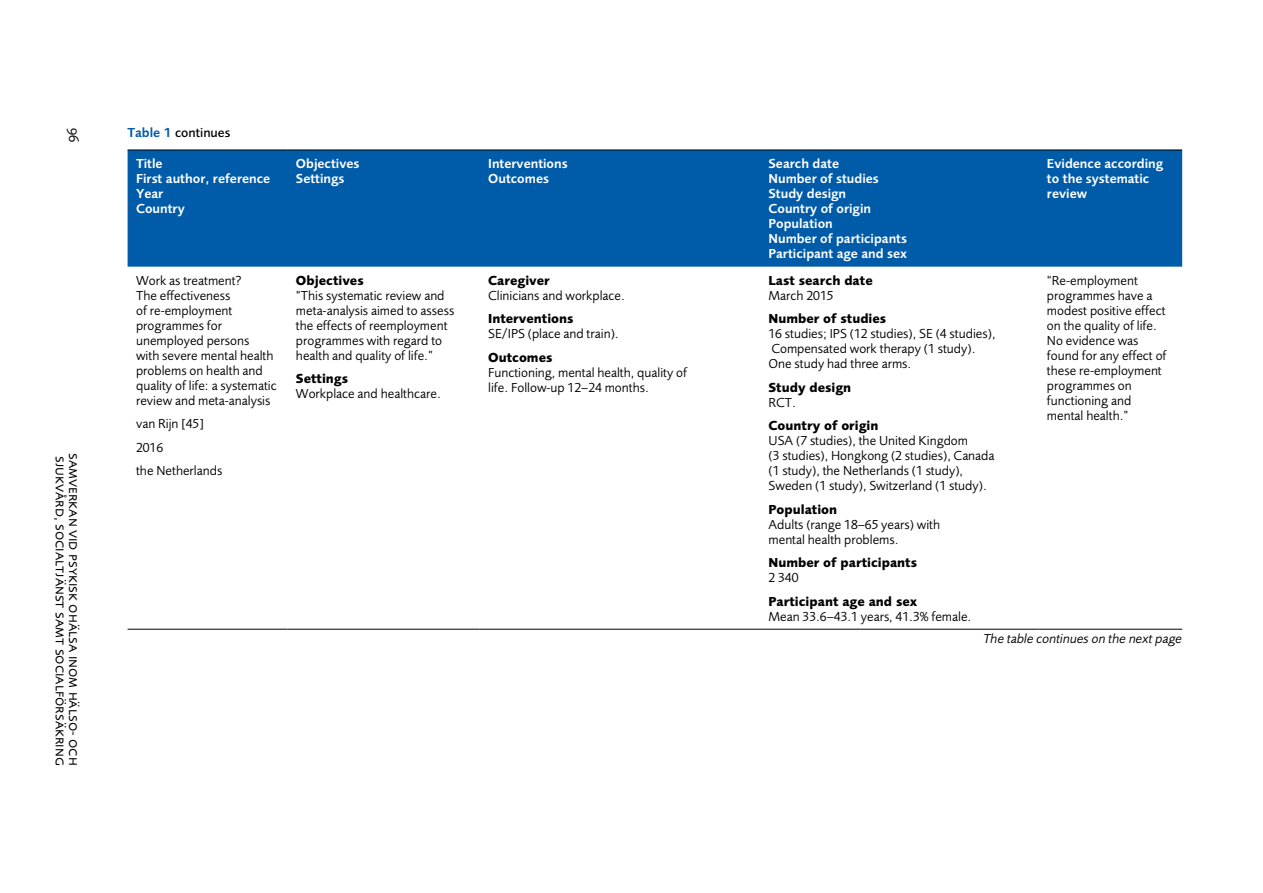
<style>
.page{position:relative;width:1263px;height:893px;background:#fff}
.page>*{position:absolute;margin:0;border:0;box-sizing:border-box;transform-origin:0 0}
.t1{font:15px "Foundry Sans Expert";color:#000}
.t2{font:13.5px/15px "Foundry Sans";color:#000}
.t3{font:600 13.5px/15px "Foundry Sans";color:#fff}
.t4{font:700 13.5px/15px "Foundry Sans";color:#000}
.t5{font:italic 13.5px "Foundry Sans";color:#000}
.t6{font:500 13.5px "Foundry Sans";color:#000}
.s1{font-weight:600;color:#005ba9}
.s2{font-weight:400}
.s3{font-weight:700}
</style>
<div class="page">
<div style="left:128px;top:151px;width:1054px;height:116px;background:#005ba9"></div>
<hr style="left:128px;top:629px;width:159px;height:1px;background:#000">
<hr style="left:287px;top:629px;width:193px;height:1px;background:#000">
<hr style="left:480px;top:629px;width:280px;height:1px;background:#000">
<hr style="left:760px;top:629px;width:278px;height:1px;background:#000">
<hr style="left:1038px;top:629px;width:144px;height:1px;background:#000">
<hr style="left:128px;top:150px;width:159px;height:1px;background:#000">
<hr style="left:287px;top:150px;width:193px;height:1px;background:#000">
<hr style="left:480px;top:150px;width:280px;height:1px;background:#000">
<hr style="left:760px;top:150px;width:278px;height:1px;background:#000">
<hr style="left:1038px;top:150px;width:144px;height:1px;background:#000">
<p class="t1" style="left:83px;top:128px;width:16px;rotate:90deg">96</p>
<p class="t6" style="left:128px;top:125px;width:104px"><span class="s1">Table 1</span> continues</p>
<p class="t3" style="left:136px;top:156px;width:136px">Title<br>First author, reference<br>Year<br>Country</p>
<p class="t3" style="left:296px;top:156px;width:65px">Objectives<br>Settings</p>
<p class="t3" style="left:488px;top:156px;width:81px">Interventions<br>Outcomes</p>
<p class="t3" style="left:768px;top:156px;width:140px">Search date<br>Number of studies<br>Study design<br>Country of origin<br>Population<br>Number of participants<br>Participant age and sex</p>
<p class="t3" style="left:1047px;top:156px;width:118px">Evidence according to the systematic review</p>
<p class="t2" style="left:136px;top:272px;width:142px">Work as treatment?<br>The effectiveness<br>of re-employment programmes for unemployed persons<br>with severe mental health problems on health and quality of life: a systematic review and meta-analysis</p>
<p class="t2" style="left:136px;top:412px;width:88px;line-height:23.5px">van Rijn [45]<br>2016<br>the Netherlands</p>
<p class="t2" style="left:1047px;top:272px;width:121px">“Re-employment programmes have a modest positive effect on the quality of life.<br>No evidence was found for any effect of these re-employment programmes on functioning and mental health.”</p>
<p class="t4" style="left:768px;top:272px;width:106px">Last search date<br><span class="s2">March 2015</span></p>
<p class="t2" style="left:768px;top:311px;width:228px"><span class="s3">Number of studies<br></span>16 studies; IPS (12 studies), SE (4 studies),<br>Compensated work therapy (1 study).<br>One study had three arms.</p>
<p class="t4" style="left:768px;top:379px;width:84px">Study design<br><span class="s2">RCT.</span></p>
<p class="t2" style="left:768px;top:418px;width:227px"><span class="s3">Country of origin<br></span>USA (7 studies), the United Kingdom<br>(3 studies), Hongkong (2 studies), Canada (1 study), the Netherlands (1 study), Sweden (1 study), Switzerland (1 study).</p>
<p class="t2" style="left:768px;top:501px;width:173px"><span class="s3">Population<br></span>Adults (range 18–65 years) with mental health problems.</p>
<p class="t4" style="left:768px;top:555px;width:150px">Number of participants<br><span class="s2">2 340</span></p>
<p class="t2" style="left:768px;top:593px;width:204px"><span class="s3">Participant age and sex<br></span>Mean 33.6–43.1 years, 41.3% female.</p>
<p class="t2" style="left:296px;top:273px;width:160px"><span class="s3">Objectives<br></span>“This systematic review and meta-analysis aimed to assess the effects of reemployment programmes with regard to health and quality of life.”</p>
<p class="t2" style="left:296px;top:371px;width:146px"><span class="s3">Settings<br></span>Workplace and healthcare.</p>
<p class="t2" style="left:488px;top:273px;width:138px"><span class="s3">Caregiver<br></span>Clinicians and workplace.</p>
<p class="t2" style="left:488px;top:311px;width:132px"><span class="s3">Interventions<br></span>SE/IPS (place and train).</p>
<p class="t2" style="left:488px;top:350px;width:200px"><span class="s3">Outcomes<br></span>Functioning, mental health, quality of life. Follow-up 12–24 months.</p>
<p class="t1" style="left:69px;top:456px;width:311px;rotate:90deg">sjukvård, socialtjänst samt socialförsäkring</p>
<p class="t1" style="left:83px;top:453px;width:314px;rotate:90deg">samverkan vid psykisk ohälsa inom hälso- och</p>
<p class="t5" style="left:983px;top:631px;width:200px">The table continues on the next page</p>
</div>
